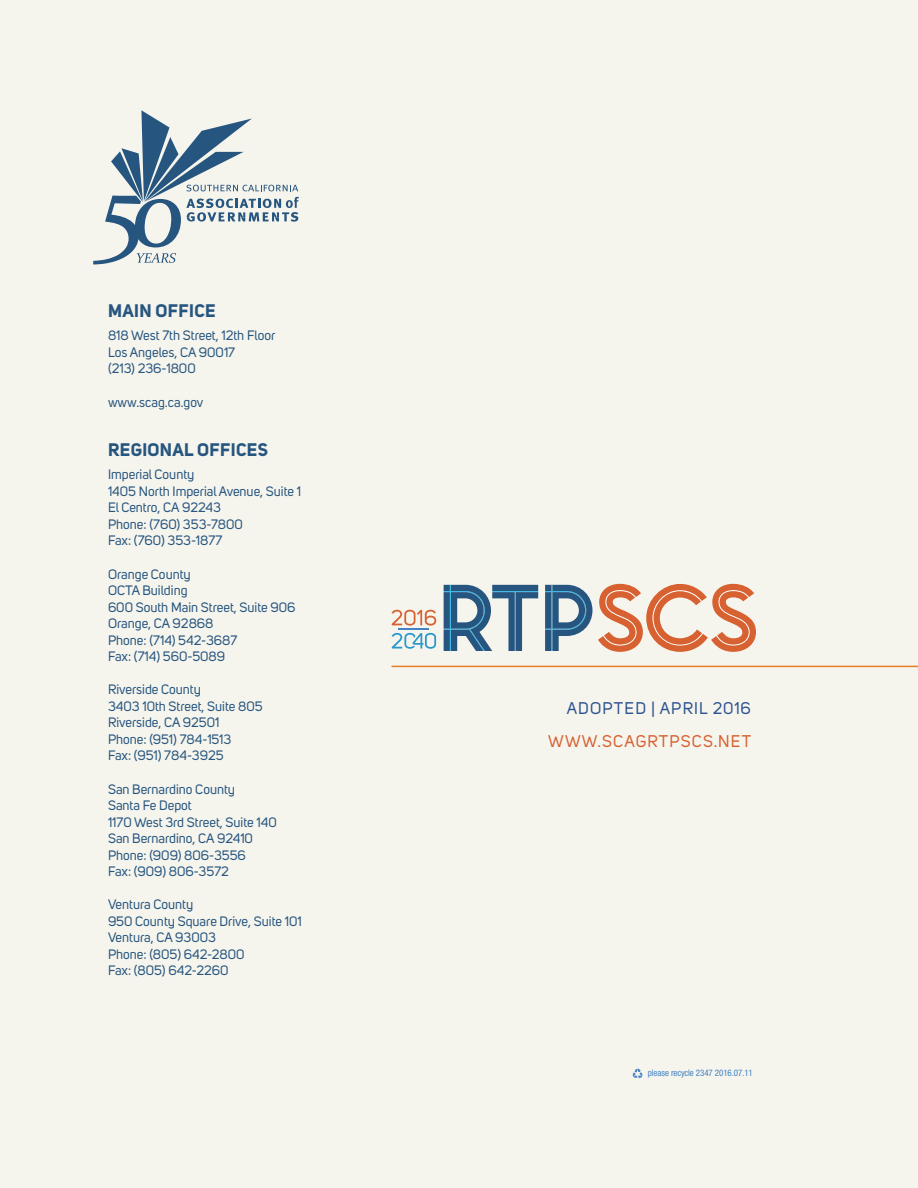
<style>
.page{position:relative;width:918px;height:1188px;background:#f6f5ed}
.page>*{position:absolute;margin:0;border:0;box-sizing:border-box;transform-origin:0 0}
.t1{font:700 18px "Uni Sans";letter-spacing:.02em;color:#26557f}
.t2{font:16.8px "Uni Sans";letter-spacing:.07em;color:#d76131}
.t3{font:16.8px "Uni Sans";letter-spacing:.07em;color:#2e5391}
.t4{font:13.5px/16.5px "Uni Sans";color:#26557f}
.t5{font:condensed 9px "Helvetica Neue LT Std";letter-spacing:-.01em;color:#4382c4}
</style>
<div class="page">
<svg style="left:632px;top:1069px;width:11px;height:10px"></svg>
<svg style="left:93px;top:110px;width:206px;height:154px"></svg>
<hr style="left:392px;top:666px;width:526px;height:1px;background:#e67d25">
<svg style="left:444px;top:585px;width:94px;height:66px"></svg>
<svg style="left:545px;top:585px;width:47px;height:66px"></svg>
<svg style="left:598px;top:584px;width:158px;height:68px"></svg>
<svg style="left:392px;top:610px;width:44px;height:16px"></svg>
<svg style="left:392px;top:633px;width:44px;height:16px"></svg>
<hr style="left:398px;top:629px;width:31px;height:1px;background:#4382c4">
<h1 class="t1" style="left:108px;top:300px;width:109px">MAIN OFFICE</h1>
<p class="t4" style="left:108px;top:328px;width:169px">818 West 7th Street, 12th Floor<br>Los Angeles, CA 90017<br>(213) 236-1800</p>
<p class="t4" style="left:108px;top:394px;width:97px">www.scag.ca.gov</p>
<h1 class="t1" style="left:108px;top:439px;width:161px">REGIONAL OFFICES</h1>
<p class="t4" style="left:108px;top:467px;width:195px">Imperial County<br>1405 North Imperial Avenue, Suite 1<br>El Centro, CA 92243<br>Phone: (760) 353-7800<br>Fax: (760) 353-1877</p>
<p class="t4" style="left:108px;top:566px;width:189px">Orange County<br>OCTA Building<br>600 South Main Street, Suite 906<br>Orange, CA 92868<br>Phone: (714) 542-3687<br>Fax: (714) 560-5089</p>
<p class="t4" style="left:108px;top:682px;width:156px">Riverside County<br>3403 10th Street, Suite 805<br>Riverside, CA 92501<br>Phone: (951) 784-1513<br>Fax: (951) 784-3925</p>
<p class="t4" style="left:108px;top:781px;width:170px">San Bernardino County<br>Santa Fe Depot<br>1170 West 3rd Street, Suite 140<br>San Bernardino, CA 92410<br>Phone: (909) 806-3556<br>Fax: (909) 806-3572</p>
<p class="t4" style="left:108px;top:897px;width:195px">Ventura County<br>950 County Square Drive, Suite 101<br>Ventura, CA 93003<br>Phone: (805) 642-2800<br>Fax: (805) 642-2260</p>
<p class="t3" style="left:567px;top:699px;width:186px">ADOPTED | APRIL 2016</p>
<p class="t2" style="left:548px;top:731px;width:204px">WWW.SCAGRTPSCS.NET</p>
<p class="t5" style="left:648px;top:1068px;width:107px">please recycle 2347 2016.07.11</p>
</div>
